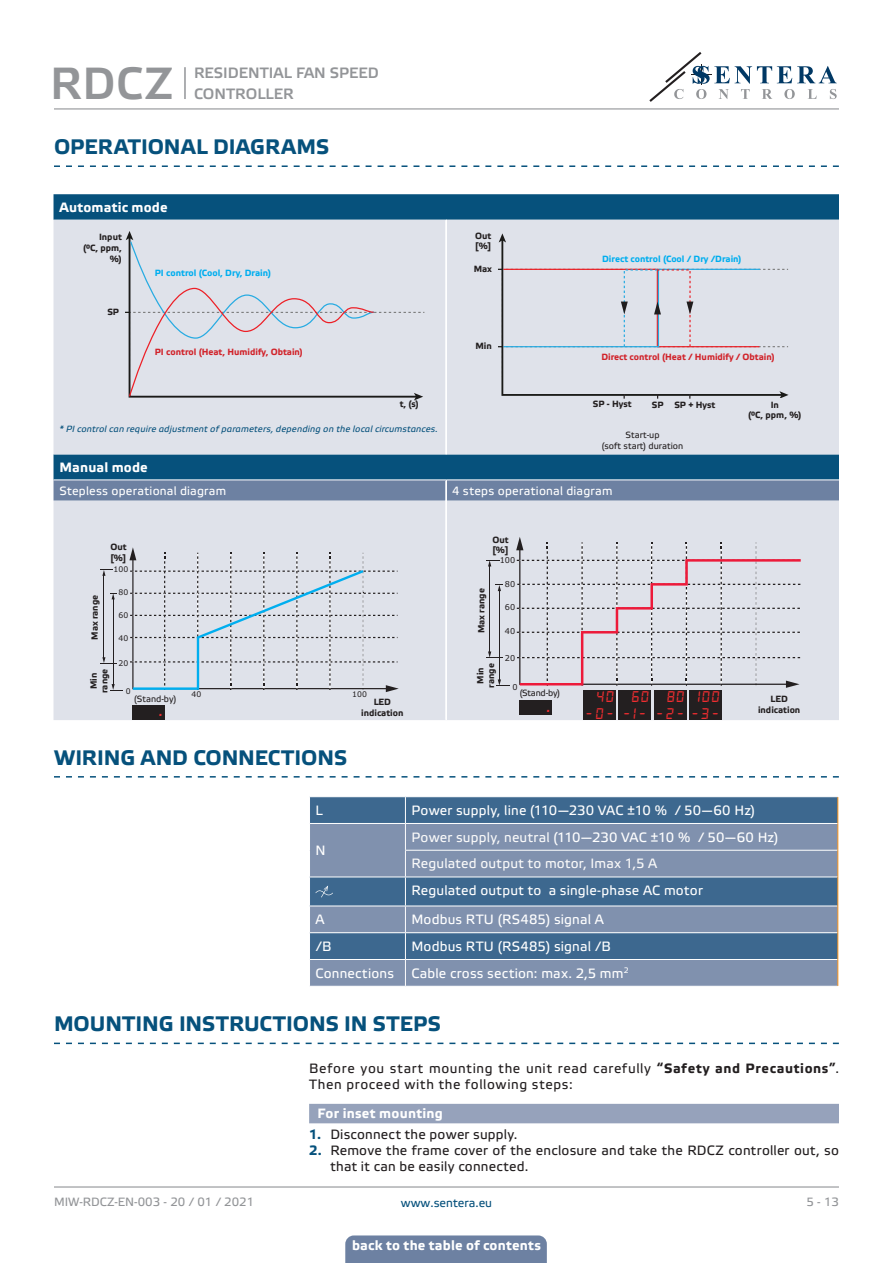
<style>
.page{position:relative;width:893px;height:1263px;background:#fff}
.page>*{position:absolute;margin:0;border:0;box-sizing:border-box;transform-origin:0 0}
.t1{font:45px "Etelka Medium Pro";color:#939598}
.t2{font:italic 27px "Digital 7";color:#ee2d30}
.t3{font:700 21px "Etelka Text Pro";color:#06517c}
.body_bold{font:italic 16.5px "Digital 7";letter-spacing:.1em;color:#ee2d30}
.t4{font:15px/21px "Etelka Medium Pro";color:#939598}
.TABLE_TEXT_WHITE{font:13.5px "Etelka Text Pro";letter-spacing:.015em;color:#fff}
.body{font:13.5px/16.2px "Etelka Text Pro";letter-spacing:.025em;color:#231f20}
.body-2{font:13.5px/16.2px "Etelka Text Pro";letter-spacing:.045em;color:#231f20}
.Number-roman{font:700 13.5px "Etelka Text Pro";letter-spacing:.02em;color:#fff}
.TABLE_TEXT_WHITE-2{font:13.5px "Etelka Text Pro";letter-spacing:.015em;color:#f9f9f9}
.table_text{font:700 13.5px "Etelka Text Pro";letter-spacing:.01em;color:#fff}
.table_text-2{font:12px "Etelka Text Pro";letter-spacing:.02em;color:#fff}
.t5{font:12px "Etelka Text Pro";color:#939598}
.t6{font:12px "Etelka Text Pro";color:#06517c}
.body_bold-2{font:700 9px/10.8px "Etelka Text Pro";color:#231f20;text-align:center}
.sub-bullet{font:italic 9px "Etelka Text Pro";letter-spacing:.02em;color:#06517c}
.t7{font:700 9px "Etelka Text Pro";color:#d1232a}
.t8{font:700 9px "Etelka Text Pro";color:#00aeef}
.body_bold-3{font:9px "Etelka Text Pro";color:#231f20}
.t9{font:8.1px "Verdana";color:#231f20}
.t10{font:7.8px "Verdana";color:#231f20}
.s1{color:#f9f9f9}
.s2{font-weight:700}
.s3{font-weight:700;color:#06517c}
</style>
<div class="page">
<hr style="left:54px;top:108px;width:785px;height:1px;background:#939598">
<hr style="left:54px;top:1186px;width:785px;height:1px;background:#939598">
<svg style="left:649px;top:52px;width:188px;height:50px"></svg>
<div style="left:345px;top:1235px;width:202px;height:28px;background:#6d81a2"></div>
<svg style="left:54px;top:165px;width:785px;height:2px"></svg>
<svg style="left:54px;top:776px;width:785px;height:1px"></svg>
<svg style="left:54px;top:1042px;width:785px;height:2px"></svg>
<svg style="left:54px;top:194px;width:785px;height:26px;background:#0c557f"></svg>
<svg style="left:54px;top:220px;width:785px;height:259px;background:#b6c7d5"></svg>
<svg style="left:445px;top:220px;width:2px;height:235px"></svg>
<div style="left:125px;top:231px;width:299px;height:169px;background:#dfe2ea"></div>
<div style="left:602px;top:430px;width:81px;height:20px;background:#dfe2ea"></div>
<div style="left:498px;top:233px;width:290px;height:166px;background:#dfe2ea"></div>
<svg style="left:54px;top:480px;width:785px;height:240px;background:#cfd3dd"></svg>
<div style="left:583px;top:690px;width:33px;height:14px;background:#231f20"></div>
<div style="left:583px;top:705px;width:33px;height:15px;background:#231f20"></div>
<div style="left:654px;top:690px;width:32px;height:14px;background:#231f20"></div>
<div style="left:654px;top:705px;width:32px;height:15px;background:#231f20"></div>
<div style="left:618px;top:690px;width:33px;height:14px;background:#231f20"></div>
<div style="left:618px;top:705px;width:33px;height:15px;background:#231f20"></div>
<div style="left:689px;top:690px;width:33px;height:14px;background:#231f20"></div>
<div style="left:689px;top:705px;width:33px;height:15px;background:#231f20"></div>
<div style="left:519px;top:700px;width:33px;height:14px;background:#231f20"></div>
<div style="left:332px;top:797px;width:505px;height:26px;background:#3d688f"></div>
<svg style="left:332px;top:824px;width:505px;height:162px;background:#6a84a4"></svg>
<hr style="left:405px;top:850px;width:432px;height:1px;background:#fff">
<hr style="left:309px;top:877px;width:96px;height:1px;background:#fff">
<hr style="left:405px;top:877px;width:432px;height:1px;background:#fff">
<hr style="left:309px;top:906px;width:96px;height:1px;background:#fff">
<hr style="left:405px;top:906px;width:432px;height:1px;background:#fff">
<hr style="left:309px;top:932px;width:96px;height:1px;background:#fff">
<hr style="left:405px;top:932px;width:432px;height:1px;background:#fff">
<hr style="left:309px;top:959px;width:96px;height:1px;background:#fff">
<hr style="left:405px;top:959px;width:432px;height:1px;background:#fff">
<svg style="left:405px;top:797px;width:1px;height:189px"></svg>
<svg style="left:837px;top:797px;width:1px;height:189px"></svg>
<svg style="left:309px;top:797px;width:23px;height:189px;background:#6f89a7"></svg>
<div style="left:309px;top:1104px;width:530px;height:19px;background:#96a2bb"></div>
<hr style="left:184px;top:67px;width:2px;height:32px;background:#939598">
<h1 class="t1" style="left:50px;top:59px;width:124px">RDCZ</h1>
<p class="t4" style="left:194px;top:63px;width:186px">RESIDENTIAL FAN SPEED<br>CONTROLLER</p>
<p class="t3" style="left:54px;top:135px;width:277px">OPERATIONAL DIAGRAMS</p>
<p class="table_text" style="left:60px;top:200px;width:110px">Automatic mode</p>
<p class="body_bold-2" style="left:99px;top:232px;width:24px">Input</p>
<p class="body_bold-2" style="left:83px;top:243px;width:40px">(°C, ppm,</p>
<p class="body_bold-2" style="left:110px;top:254px;width:14px">%)</p>
<p class="body_bold-2" style="left:107px;top:307px;width:13px">SP</p>
<p class="t8" style="left:155px;top:268px;width:118px">PI control (Cool, Dry, Drain)</p>
<p class="t7" style="left:155px;top:347px;width:150px">PI control (Heat, Humidify, Obtain)</p>
<p class="body_bold-2" style="left:400px;top:399px;width:21px">t, (s)</p>
<p class="sub-bullet" style="left:60px;top:424px;width:380px">* PI control can require adjustment of parameters, depending on the local circumstances.</p>
<p class="body_bold-2" style="left:475px;top:231px;width:18px">Out</p>
<p class="body_bold-2" style="left:475px;top:241px;width:17px">[%]</p>
<p class="body_bold-2" style="left:474px;top:264px;width:20px">Max</p>
<p class="body_bold-2" style="left:475px;top:341px;width:18px">Min</p>
<p class="t8" style="left:602px;top:254px;width:141px">Direct control (Cool / Dry /Drain)</p>
<p class="t7" style="left:601px;top:352px;width:175px">Direct control (Heat / Humidify / Obtain)</p>
<p class="body_bold-2" style="left:593px;top:399px;width:40px">SP - Hyst</p>
<p class="body_bold-2" style="left:652px;top:400px;width:13px">SP</p>
<p class="body_bold-2" style="left:674px;top:400px;width:42px">SP + Hyst</p>
<p class="body_bold-2" style="left:771px;top:400px;width:10px">In</p>
<p class="body_bold-2" style="left:748px;top:410px;width:55px">(°C, ppm, %)</p>
<p class="body_bold-3" style="left:626px;top:430px;width:36px">Start-up</p>
<p class="body_bold-3" style="left:602px;top:441px;width:83px">(soft start) duration</p>
<p class="table_text" style="left:60px;top:460px;width:90px">Manual mode</p>
<p class="table_text-2" style="left:60px;top:484px;width:168px">Stepless operational diagram</p>
<p class="table_text-2" style="left:452px;top:484px;width:162px">4 steps operational diagram</p>
<p class="body_bold-2" style="left:111px;top:542px;width:18px;text-align:left">Out [%]</p>
<p class="t10" style="left:114px;top:564px;width:16px">100</p>
<p class="t10" style="left:118px;top:587px;width:11px">80</p>
<p class="t10" style="left:118px;top:610px;width:11px">60</p>
<p class="t10" style="left:118px;top:633px;width:11px">40</p>
<p class="t10" style="left:118px;top:658px;width:11px">20</p>
<p class="t10" style="left:126px;top:685px;width:6px">0</p>
<p class="body_bold-2" style="left:90px;top:640px;width:46px;rotate:-90deg">Max range</p>
<p class="body_bold-2" style="left:89px;top:693px;width:26px;rotate:-90deg">Min range</p>
<p class="body_bold-3" style="left:134px;top:694px;width:43px">(Stand-by)</p>
<p class="t2" style="left:159px;top:696px;width:6px">.</p>
<p class="t10" style="left:191px;top:689px;width:11px">40</p>
<p class="t10" style="left:352px;top:689px;width:16px">100</p>
<p class="body_bold-2" style="left:374px;top:697px;width:19px">LED</p>
<p class="body_bold-2" style="left:361px;top:708px;width:44px">indication</p>
<p class="t3" style="left:54px;top:746px;width:295px">WIRING AND CONNECTIONS</p>
<p class="body_bold-2" style="left:493px;top:534px;width:18px">Out</p>
<p class="body_bold-2" style="left:493px;top:545px;width:17px">[%]</p>
<p class="t9" style="left:500px;top:554px;width:17px">100</p>
<p class="t9" style="left:505px;top:578px;width:12px">80</p>
<p class="t9" style="left:505px;top:602px;width:12px">60</p>
<p class="t9" style="left:505px;top:626px;width:12px">40</p>
<p class="t9" style="left:505px;top:652px;width:12px">20</p>
<p class="t9" style="left:512px;top:681px;width:7px">0</p>
<p class="body_bold-2" style="left:476px;top:633px;width:46px;rotate:-90deg">Max range</p>
<p class="body_bold-2" style="left:475px;top:688px;width:26px;rotate:-90deg">Min range</p>
<p class="body_bold-3" style="left:520px;top:688px;width:42px">(Stand-by)</p>
<p class="t2" style="left:547px;top:691px;width:6px">.</p>
<p class="body_bold" style="left:597px;top:690px;width:19px">40</p>
<p class="body_bold" style="left:586px;top:706px;width:29px">- 0 -</p>
<p class="body_bold" style="left:632px;top:690px;width:19px">60</p>
<p class="body_bold" style="left:624px;top:706px;width:24px">- 1 -</p>
<p class="body_bold" style="left:667px;top:690px;width:19px">80</p>
<p class="body_bold" style="left:656px;top:706px;width:29px">- 2 -</p>
<p class="body_bold" style="left:698px;top:690px;width:23px">100</p>
<p class="body_bold" style="left:692px;top:706px;width:29px">- 3 -</p>
<p class="body_bold-2" style="left:758px;top:694px;width:44px">LED indication</p>
<p class="TABLE_TEXT_WHITE" style="left:315px;top:803px;width:9px">L</p>
<p class="TABLE_TEXT_WHITE" style="left:411px;top:803px;width:345px">Power supply, line (110—230 VAC ±10 % / 50—60 Hz)</p>
<p class="TABLE_TEXT_WHITE" style="left:315px;top:843px;width:12px">N</p>
<p class="TABLE_TEXT_WHITE" style="left:411px;top:830px;width:368px"><span class="s1">Power supply, neutral</span> (110—230 VAC ±10 % / 50—60 Hz)</p>
<p class="TABLE_TEXT_WHITE-2" style="left:411px;top:856px;width:247px">Regulated output to motor, Imax 1,5 A</p>
<p class="TABLE_TEXT_WHITE" style="left:411px;top:883px;width:293px">Regulated output to a single-phase AC motor</p>
<p class="TABLE_TEXT_WHITE" style="left:315px;top:912px;width:11px">A</p>
<p class="TABLE_TEXT_WHITE" style="left:411px;top:912px;width:194px">Modbus RTU (RS485) signal A</p>
<p class="TABLE_TEXT_WHITE" style="left:315px;top:939px;width:18px">/B</p>
<p class="TABLE_TEXT_WHITE" style="left:411px;top:939px;width:201px">Modbus RTU (RS485) signal /B</p>
<p class="TABLE_TEXT_WHITE" style="left:315px;top:966px;width:80px">Connections</p>
<p class="TABLE_TEXT_WHITE" style="left:411px;top:966px;width:219px">Cable cross section: max. 2,5 mm<sup>2</sup></p>
<p class="t3" style="left:54px;top:1012px;width:388px">MOUNTING INSTRUCTIONS IN STEPS</p>
<p class="body-2" style="left:309px;top:1061px;width:531px">Before you start mounting the unit read carefully <span class="s2">“Safety and Precautions”</span>.<br>Then proceed with the following steps:</p>
<p class="Number-roman" style="left:318px;top:1106px;width:127px">For inset mounting</p>
<p class="body" style="left:309px;top:1127px;width:210px"><span class="s3">1.</span> Disconnect the power supply.</p>
<p class="body" style="left:330px;top:1143px;width:510px;text-indent:-21px"><span class="s3">2.</span> Remove the frame cover of the enclosure and take the RDCZ controller out, so that it can be easily connected.</p>
<p class="t5" style="left:54px;top:1195px;width:202px">MIW-RDCZ-EN-003 - 20 / 01 / 2021</p>
<p class="t6" style="left:401px;top:1196px;width:93px">www.sentera.eu</p>
<p class="t5" style="left:806px;top:1195px;width:34px">5 - 13</p>
<p class="Number-roman" style="left:352px;top:1238px;width:190px">back to the table of contents</p>
</div>
